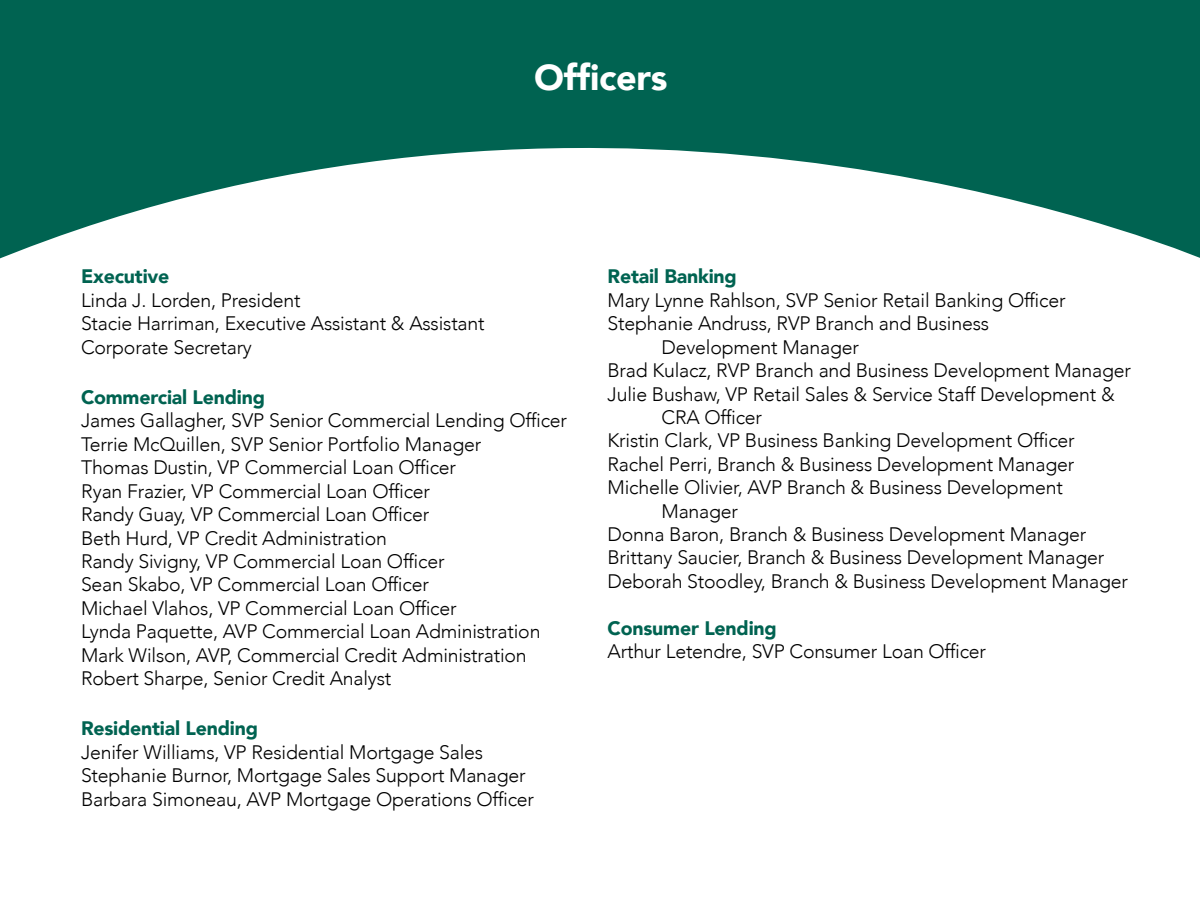
<style>
.page{position:relative;width:1200px;height:900px;background:#fff}
.page>*{position:absolute;margin:0;border:0;box-sizing:border-box;transform-origin:0 0}
.t1{font:900 36px "Avenir";letter-spacing:-.01em;color:#fff}
.t2{font:300 19.5px/23.4px "Avenir";letter-spacing:-.01em;color:#000}
.t3{font:900 19.5px "Avenir";letter-spacing:-.01em;color:#006351}
</style>
<div class="page">
<svg style="left:0;top:0;width:1200px;height:259px;fill:#006351"></svg>
<h1 class="t1" style="left:534px;top:47px;width:135px">Officers</h1>
<p class="t3" style="left:81px;top:260px;width:90px">Executive</p>
<p class="t2" style="left:81px;top:288px;width:405px">Linda J. Lorden, President<br>Stacie Harriman, Executive Assistant &amp; Assistant<br>Corporate Secretary</p>
<p class="t3" style="left:81px;top:380px;width:186px">Commercial Lending</p>
<p class="t2" style="left:81px;top:409px;width:487px">James Gallagher, SVP Senior Commercial Lending Officer Terrie McQuillen, SVP Senior Portfolio Manager<br>Thomas Dustin, VP Commercial Loan Officer<br>Ryan Frazier, VP Commercial Loan Officer<br>Randy Guay, VP Commercial Loan Officer<br>Beth Hurd, VP Credit Administration<br>Randy Sivigny, VP Commercial Loan Officer<br>Sean Skabo, VP Commercial Loan Officer<br>Michael Vlahos, VP Commercial Loan Officer<br>Lynda Paquette, AVP Commercial Loan Administration Mark Wilson, AVP, Commercial Credit Administration Robert Sharpe, Senior Credit Analyst</p>
<p class="t3" style="left:81px;top:712px;width:179px">Residential Lending</p>
<p class="t2" style="left:81px;top:740px;width:455px">Jenifer Williams, VP Residential Mortgage Sales<br>Stephanie Burnor, Mortgage Sales Support Manager<br>Barbara Simoneau, AVP Mortgage Operations Officer</p>
<p class="t3" style="left:608px;top:260px;width:131px">Retail Banking</p>
<p class="t2" style="left:608px;top:288px;width:459px">Mary Lynne Rahlson, SVP Senior Retail Banking Officer</p>
<p class="t2" style="left:608px;top:312px;width:383px">Stephanie Andruss, RVP Branch and Business</p>
<p class="t2" style="left:661px;top:335px;width:199px">Development Manager</p>
<p class="t2" style="left:607px;top:359px;width:525px">Brad Kulacz, RVP Branch and Business Development Manager</p>
<p class="t2" style="left:607px;top:382px;width:509px">Julie Bushaw, VP Retail Sales &amp; Service Staff Development &amp;</p>
<p class="t2" style="left:661px;top:405px;width:102px">CRA Officer</p>
<p class="t2" style="left:607px;top:429px;width:469px">Kristin Clark, VP Business Banking Development Officer</p>
<p class="t2" style="left:607px;top:452px;width:468px">Rachel Perri, Branch &amp; Business Development Manager</p>
<p class="t2" style="left:607px;top:476px;width:457px">Michelle Olivier, AVP Branch &amp; Business Development</p>
<p class="t2" style="left:661px;top:499px;width:78px">Manager</p>
<p class="t2" style="left:607px;top:522px;width:480px">Donna Baron, Branch &amp; Business Development Manager</p>
<p class="t2" style="left:607px;top:546px;width:498px">Brittany Saucier, Branch &amp; Business Development Manager</p>
<p class="t2" style="left:607px;top:569px;width:522px">Deborah Stoodley, Branch &amp; Business Development Manager</p>
<p class="t3" style="left:607px;top:611px;width:171px">Consumer Lending</p>
<p class="t2" style="left:607px;top:639px;width:380px">Arthur Letendre, SVP Consumer Loan Officer</p>
</div>
